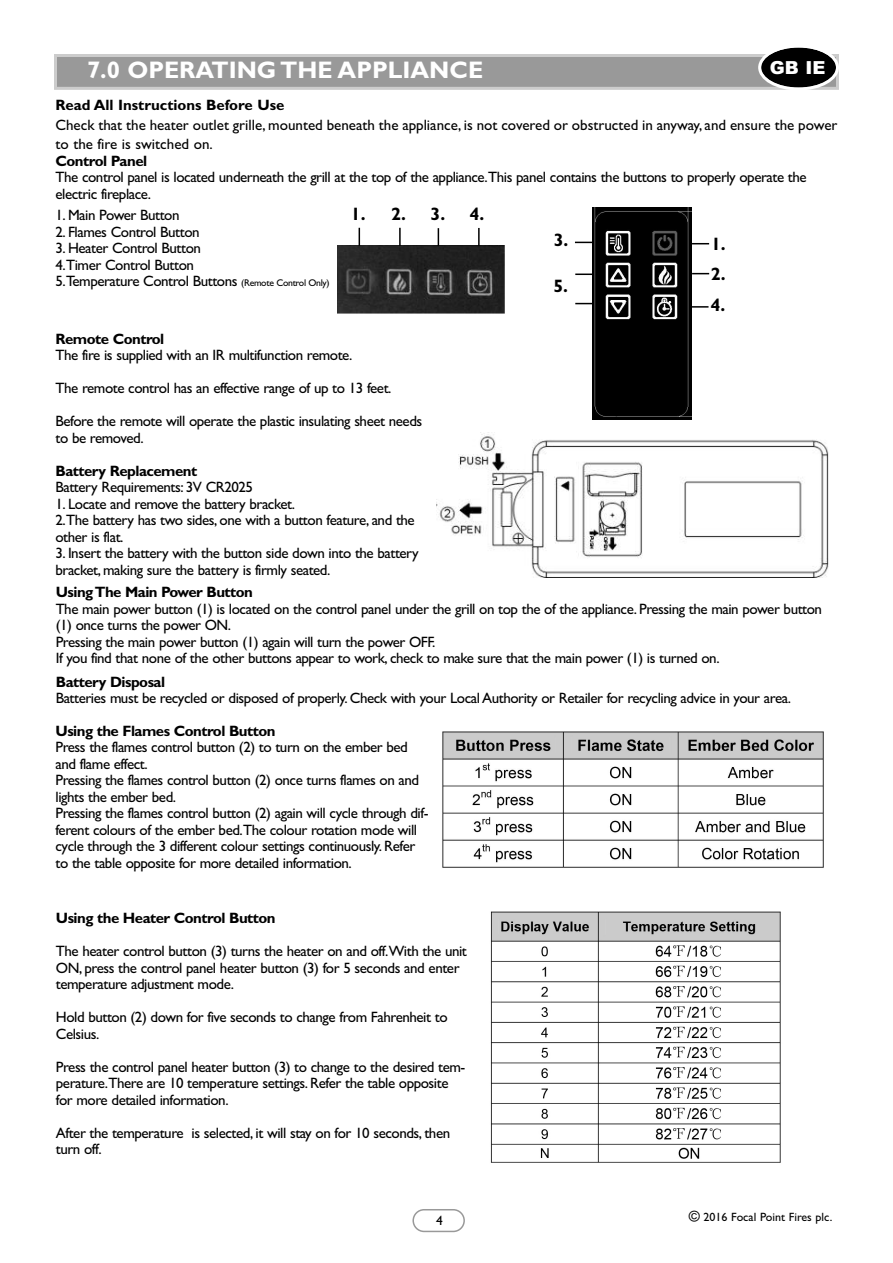
<style>
.page{position:relative;width:893px;height:1263px;background:#fff}
.page>*{position:absolute;margin:0;border:0;box-sizing:border-box;transform-origin:0 0}
.t1{font:700 24px "Gill Sans";color:#fff}
.t2{font:700 18px/29.7px "Gill Sans";color:#000}
.t3{font:900 18px "Arial";color:#fff}
.t4{font:15px/16.5px "Gill Sans";letter-spacing:-.03em;color:#000}
.t5{font:700 15px "Gill Sans";letter-spacing:-.035em;color:#000}
.t6{font:15px/19.5px "Gill Sans";color:#000}
.t7{font:700 15px "Gill Sans";color:#000}
.t8{font:13.5px "Gill Sans";color:#000}
.t9{font:12px "Gill Sans";color:#000}
.s1{font-size:9.75px}
.s2{font-size:15px}
</style>
<div class="page">
<div style="left:57px;top:57px;width:779px;height:30px;background:#999"></div>
<div style="left:54px;top:54px;width:785px;height:36px;border:3px solid #ccc"></div>
<svg style="left:758px;top:47px;width:81px;height:43px"></svg>
<img style="left:436px;top:434px;width:393px;height:144px">
<img style="left:442px;top:731px;width:382px;height:137px">
<img style="left:490px;top:911px;width:291px;height:252px">
<svg style="left:412px;top:1209px;width:53px;height:23px"></svg>
<img style="left:337px;top:246px;width:168px;height:68px">
<svg style="left:359px;top:228px;width:1px;height:18px"></svg>
<svg style="left:399px;top:228px;width:2px;height:18px"></svg>
<svg style="left:438px;top:228px;width:1px;height:18px"></svg>
<svg style="left:478px;top:228px;width:2px;height:18px"></svg>
<img style="left:593px;top:207px;width:99px;height:212px">
<svg style="left:692px;top:243px;width:17px;height:1px"></svg>
<svg style="left:616px;top:398px;width:1px;height:18px"></svg>
<svg style="left:692px;top:273px;width:17px;height:1px"></svg>
<svg style="left:691px;top:306px;width:17px;height:2px"></svg>
<svg style="left:575px;top:242px;width:17px;height:1px"></svg>
<svg style="left:575px;top:274px;width:17px;height:1px"></svg>
<svg style="left:575px;top:303px;width:17px;height:1px"></svg>
<h1 class="t1" style="left:87px;top:56px;width:398px">7.0 OPERATING THE APPLIANCE</h1>
<p class="t3" style="left:770px;top:58px;width:57px">GB IE</p>
<p class="t7" style="left:56px;top:96px;width:230px">Read All Instructions Before Use</p>
<p class="t6" style="left:56px;top:115px;width:783px">Check that the heater outlet grille, mounted beneath the appliance, is not covered or obstructed in anyway, and ensure the power to the fire is switched on.</p>
<p class="t5" style="left:56px;top:152px;width:93px">Control Panel</p>
<p class="t4" style="left:56px;top:169px;width:753px">The control panel is located underneath the grill at the top of the appliance.This panel contains the buttons to properly operate the electric fireplace.</p>
<p class="t4" style="left:56px;top:207px;width:126px">1. Main Power Button</p>
<p class="t2" style="left:351px;top:199px;width:57px">1. 2.</p>
<p class="t2" style="left:431px;top:199px;width:55px">3. 4.</p>
<p class="t4" style="left:56px;top:223px;width:146px">2. Flames Control Button</p>
<p class="t4" style="left:55px;top:240px;width:276px">3. Heater Control Button<br>4.Timer Control Button<br>5.Temperature Control Buttons <span class="s1">(Remote Control Only)</span></p>
<p class="t2" style="left:711px;top:229px;width:17px">1.<br>2.</p>
<p class="t2" style="left:554px;top:225px;width:16px">3.</p>
<p class="t2" style="left:553px;top:271px;width:16px">5.</p>
<p class="t2" style="left:710px;top:290px;width:16px">4.</p>
<p class="t5" style="left:56px;top:330px;width:110px">Remote Control</p>
<p class="t4" style="left:56px;top:347px;width:299px">The fire is supplied with an IR multifunction remote.</p>
<p class="t4" style="left:56px;top:380px;width:337px">The remote control has an effective range of up to 13 feet.</p>
<p class="t4" style="left:56px;top:413px;width:368px">Before the remote will operate the plastic insulating sheet needs to be removed.</p>
<p class="t5" style="left:56px;top:462px;width:143px">Battery Replacement</p>
<p class="t4" style="left:56px;top:479px;width:199px">Battery Requirements: 3V CR2025</p>
<p class="t4" style="left:56px;top:495px;width:361px">1. Locate and remove the battery bracket.<br>2.The battery has two sides, one with a button feature, and the other is flat.</p>
<p class="t4" style="left:56px;top:545px;width:365px">3. Insert the battery with the button side down into the battery bracket, making sure the battery is firmly seated.</p>
<p class="t5" style="left:56px;top:583px;width:199px">UsingThe Main Power Button</p>
<p class="t4" style="left:56px;top:600px;width:768px">The main power button (1) is located on the control panel under the grill on top the of the appliance. Pressing the main power button (1) once turns the power ON.<br>Pressing the main power button (1) again will turn the power OFF.<br>If you find that none of the other buttons appear to work, check to make sure that the main power (1) is turned on.</p>
<p class="t5" style="left:56px;top:673px;width:111px">Battery Disposal</p>
<p class="t4" style="left:56px;top:690px;width:737px">Batteries must be recycled or disposed of properly. Check with your Local Authority or Retailer for recycling advice in your area.</p>
<p class="t5" style="left:56px;top:721px;width:222px">Using the Flames Control Button</p>
<p class="t4" style="left:55px;top:739px;width:375px">Press the flames control button (2) to turn on the ember bed and flame effect.<br>Pressing the flames control button (2) once turns flames on and lights the ember bed.<br>Pressing the flames control button (2) again will cycle through dif&shy;ferent colours of the ember bed.The colour rotation mode will cycle through the 3 different colour settings continuously. Refer to the table opposite for more detailed information.</p>
<p class="t5" style="left:56px;top:909px;width:221px">Using the Heater Control Button</p>
<p class="t4" style="left:56px;top:943px;width:413px">The heater control button (3) turns the heater on and off.With the unit<br>ON, press the control panel heater button (3) for 5 seconds and enter temperature adjustment mode.</p>
<p class="t4" style="left:56px;top:1009px;width:393px">Hold button (2) down for five seconds to change from Fahrenheit to<br>Celsius.</p>
<p class="t4" style="left:56px;top:1058px;width:411px">Press the control panel heater button (3) to change to the desired tem&shy;perature.There are 10 temperature settings. Refer the table opposite for more detailed information.</p>
<p class="t4" style="left:56px;top:1124px;width:396px">After the temperature is selected, it will stay on for 10 seconds, then turn off.</p>
<p class="t8" style="left:436px;top:1212px;width:8px">4</p>
<p class="t9" style="left:689px;top:1210px;width:145px"><span class="s2">©</span> 2016 Focal Point Fires plc.</p>
</div>
